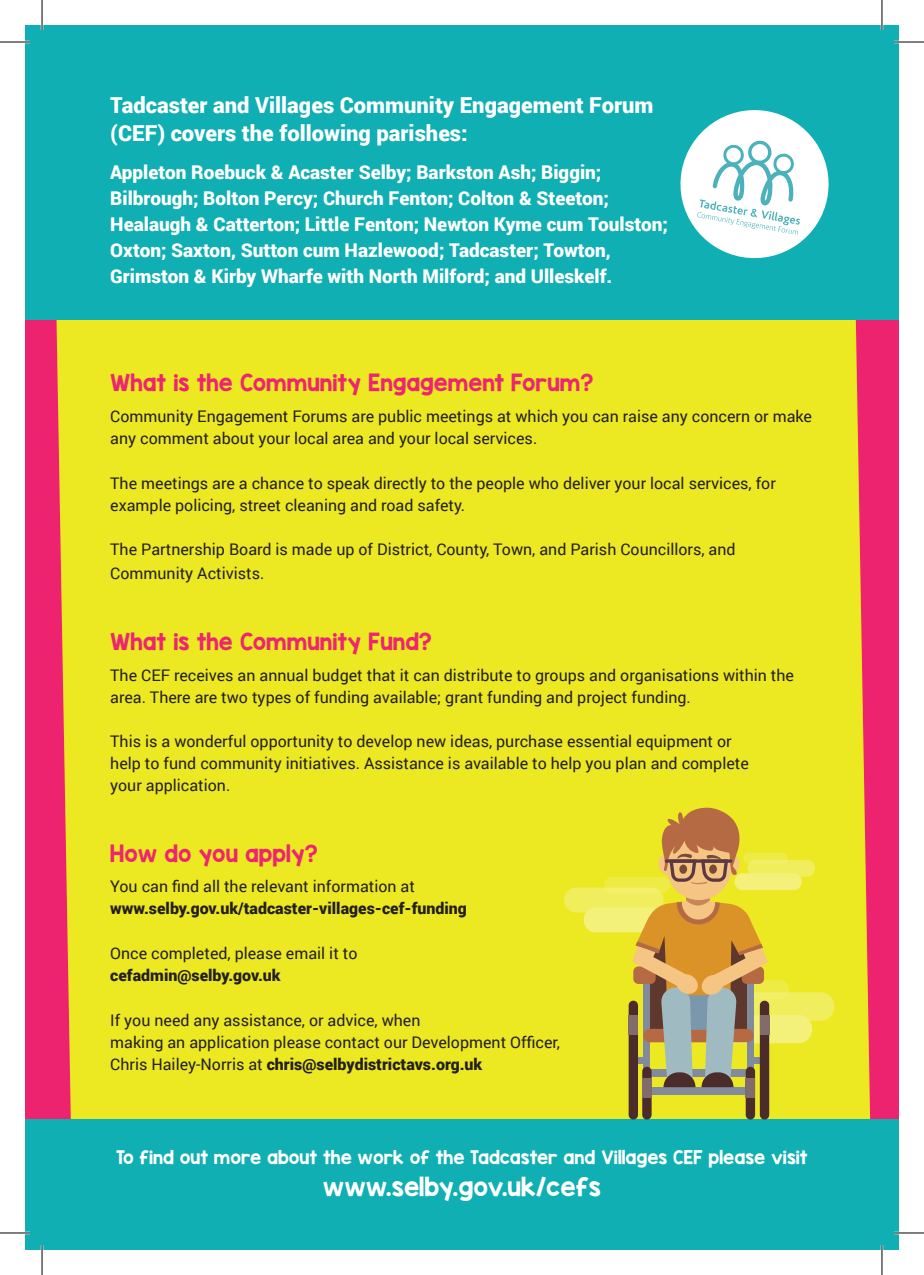
<style>
.page{position:relative;width:924px;height:1275px;background:#fff}
.page>*{position:absolute;margin:0;border:0;box-sizing:border-box;transform-origin:0 0}
.t1{font:900 22px/28px "Roboto";color:#fff}
.t2{font:22px "KG Blank Space Solid";color:#fff}
.t3{font:20px "KG Blank Space Solid";color:#ed2570}
.t4{font:900 19px/26px "Roboto";color:#fff}
.t5{font:16px/22px "Roboto";color:#231f20}
.t6{font:900 16px "Roboto";color:#231f20}
.t7{font:16px "KG Blank Space Solid";color:#fff}
.s1{font-weight:900}
</style>
<div class="page">
<div style="left:71px;top:320px;width:781px;height:799px;background:#ece822"></div>
<svg style="left:852px;top:320px;width:46px;height:799px;background:#ec525d"></svg>
<svg style="left:25px;top:320px;width:46px;height:799px;background:#ec4263"></svg>
<div style="left:25px;top:25px;width:873px;height:295px;background:#0fafb3"></div>
<div style="left:720px;top:992px;width:114px;height:28px;background:#f1ee5e;border-radius:14px"></div>
<div style="left:698px;top:1015px;width:114px;height:28px;background:#f3f179;border-radius:14px"></div>
<svg style="left:713px;top:980px;width:75px;height:18px"></svg>
<div style="left:25px;top:1119px;width:873px;height:131px;background:#0fafb3"></div>
<svg style="left:680px;top:110px;width:149px;height:149px"></svg>
<div style="left:564px;top:887px;width:99px;height:25px;background:#f1ee5e;border-radius:12px"></div>
<div style="left:583px;top:907px;width:99px;height:25px;background:#f3f179;border-radius:12px"></div>
<svg style="left:604px;top:876px;width:65px;height:17px"></svg>
<div style="left:747px;top:860px;width:67px;height:16px;background:#f1ee5e;border-radius:8px"></div>
<div style="left:734px;top:873px;width:67px;height:17px;background:#f3f179;border-radius:8px"></div>
<svg style="left:742px;top:852px;width:45px;height:11px"></svg>
<div style="left:759px;top:1000px;width:9px;height:119px;background:#4c2c2a;border-radius:5px"></div>
<div style="left:628px;top:1000px;width:9px;height:119px;background:#4c2c2a;border-radius:5px"></div>
<div style="left:646px;top:1087px;width:104px;height:8px;background:#818b9b"></div>
<div style="left:642px;top:1066px;width:9px;height:53px;background:#4c2c2a;border-radius:5px"></div>
<div style="left:745px;top:1066px;width:9px;height:53px;background:#4c2c2a;border-radius:5px"></div>
<div style="left:759px;top:1015px;width:9px;height:19px;background:#816b6b"></div>
<div style="left:628px;top:1015px;width:9px;height:19px;background:#816b6b"></div>
<div style="left:642px;top:1078px;width:9px;height:19px;background:#816b6b"></div>
<div style="left:745px;top:1078px;width:9px;height:19px;background:#816b6b"></div>
<svg style="left:632px;top:807px;width:135px;height:280px;background:#c6ab52"></svg>
<hr style="left:664px;top:859px;width:68px;height:3px;background:#5c3942;border-radius:2px">
<hr style="left:0;top:41px;width:30px;height:2px;background:#fff">
<hr style="left:893px;top:41px;width:30px;height:2px;background:#fff">
<hr style="left:0;top:1231px;width:30px;height:3px;background:#fff">
<hr style="left:893px;top:1231px;width:30px;height:3px;background:#fff">
<hr style="left:41px;top:0;width:2px;height:30px;background:#fff">
<hr style="left:41px;top:1245px;width:2px;height:30px;background:#fff">
<hr style="left:880px;top:0;width:2px;height:30px;background:#fff">
<hr style="left:880px;top:1245px;width:2px;height:30px;background:#fff">
<hr style="left:0;top:42px;width:30px;height:1px;background:#000">
<hr style="left:893px;top:42px;width:30px;height:1px;background:#000">
<hr style="left:0;top:1232px;width:30px;height:1px;background:#000">
<hr style="left:893px;top:1232px;width:30px;height:1px;background:#000">
<hr style="left:42px;top:0;width:1px;height:30px;background:#000">
<hr style="left:42px;top:1245px;width:1px;height:30px;background:#000">
<hr style="left:881px;top:0;width:1px;height:30px;background:#000">
<hr style="left:881px;top:1245px;width:1px;height:30px;background:#000">
<h1 class="t1" style="left:110px;top:91px;width:544px">Tadcaster and Villages Community Engagement Forum (CEF) covers the following parishes:</h1>
<p class="t4" style="left:110px;top:158px;width:559px">Appleton Roebuck &amp; Acaster Selby; Barkston Ash; Biggin; Bilbrough; Bolton Percy; Church Fenton; Colton &amp; Steeton; Healaugh &amp; Catterton; Little Fenton; Newton Kyme cum Toulston; Oxton; Saxton, Sutton cum Hazlewood; Tadcaster; Towton, Grimston &amp; Kirby Wharfe with North Milford; and Ulleskelf.</p>
<p class="t3" style="left:110px;top:369px;width:484px">What is the Community Engagement Forum?</p>
<p class="t5" style="left:110px;top:404px;width:703px">Community Engagement Forums are public meetings at which you can raise any concern or make any comment about your local area and your local services.</p>
<p class="t5" style="left:110px;top:471px;width:666px">The meetings are a chance to speak directly to the people who deliver your local services, for example policing, street cleaning and road safety.</p>
<p class="t5" style="left:110px;top:537px;width:626px;line-height:24px">The Partnership Board is made up of District, County, Town, and Parish Councillors, and<br>Community Activists.</p>
<p class="t3" style="left:110px;top:628px;width:323px">What is the Community Fund?</p>
<p class="t5" style="left:110px;top:663px;width:685px">The CEF receives an annual budget that it can distribute to groups and organisations within the area. There are two types of funding available; grant funding and project funding.</p>
<p class="t5" style="left:110px;top:730px;width:639px">This is a wonderful opportunity to develop new ideas, purchase essential equipment or help to fund community initiatives. Assistance is available to help you plan and complete your application.</p>
<p class="t3" style="left:110px;top:840px;width:209px">How do you apply?</p>
<p class="t5" style="left:110px;top:875px;width:306px">You can find all the relevant information at</p>
<p class="t6" style="left:110px;top:897px;width:358px">www.selby.gov.uk/tadcaster-villages-cef-funding</p>
<p class="t5" style="left:110px;top:942px;width:248px">Once completed, please email it to</p>
<p class="t6" style="left:110px;top:964px;width:172px">cefadmin@selby.gov.uk</p>
<p class="t5" style="left:110px;top:1008px;width:451px">If you need any assistance, or advice, when<br>making an application please contact our Development Officer,<br>Chris Hailey-Norris at <span class="s1">chris@selbydistrictavs.org.uk</span></p>
<p class="t7" style="left:116px;top:1146px;width:692px">To find out more about the work of the Tadcaster and Villages CEF please visit</p>
<h1 class="t2" style="left:323px;top:1171px;width:279px">www.selby.gov.uk/cefs</h1>
</div>
